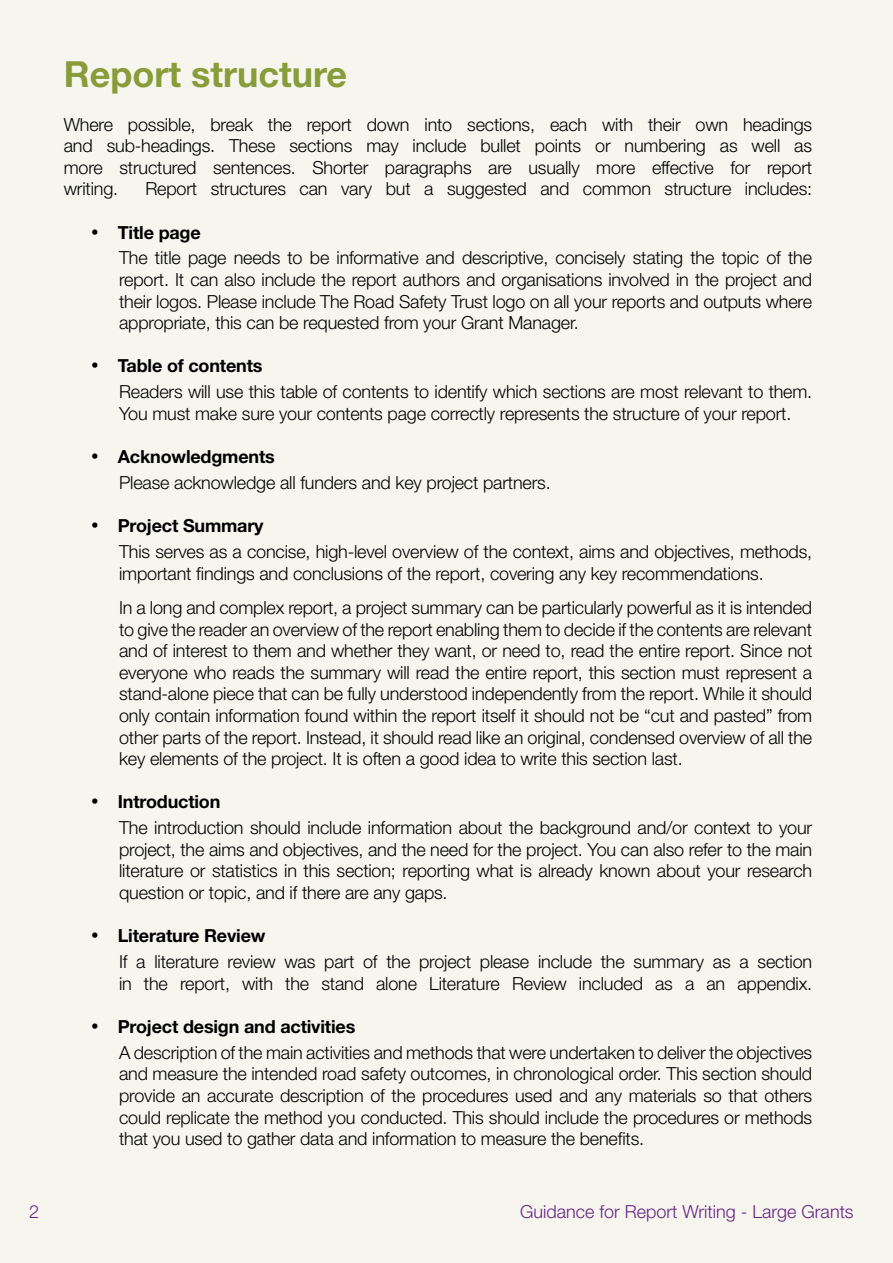
<style>
.page{position:relative;width:893px;height:1263px;background:#f6f6ef}
.page>*{position:absolute;margin:0;border:0;box-sizing:border-box;transform-origin:0 0}
.t1{font:700 36px "Helvetica Neue LT Std";color:#899c3a}
.t2{font:300 18px/21.6px "Helvetica Neue LT Std";letter-spacing:-.01em;color:#000}
.t3{font:300 18px "Helvetica Neue LT Std";color:#662383}
.s1{font-weight:700}
</style>
<div class="page">
<h1 class="t1" style="left:64px;top:52px;width:285px">Report structure</h1>
<p class="t2" style="left:64px;top:113px;width:750px;text-align:justify">Where possible, break the report down into sections, each with their own headings and sub-headings. These sections may include bullet points or numbering as well as more structured sentences. Shorter paragraphs are usually more effective for report writing.</p>
<p class="t2" style="left:145px;top:178px;width:668px">Report structures can vary but a suggested and common structure includes:</p>
<p class="t2" style="left:119px;top:219px;width:695px;line-height:25.8px;text-indent:-28px">• <span class="s1">Title page<br></span>The title page needs to be informative and descriptive, concisely stating the topic of the</p>
<p class="t2" style="left:119px;top:268px;width:695px;text-align:justify">report. It can also include the report authors and organisations involved in the project and their logos. Please include The Road Safety Trust logo on all your reports and outputs where appropriate, this can be requested from your Grant Manager.</p>
<p class="t2" style="left:119px;top:353px;width:695px;line-height:25.8px;text-indent:-28px">• <span class="s1">Table of contents<br></span>Readers will use this table of contents to identify which sections are most relevant to them.</p>
<p class="t2" style="left:119px;top:402px;width:674px">You must make sure your contents page correctly represents the structure of your report.</p>
<p class="t2" style="left:119px;top:443px;width:433px;line-height:25.8px;text-indent:-28px">• <span class="s1">Acknowledgments<br></span>Please acknowledge all funders and key project partners.</p>
<p class="t2" style="left:119px;top:512px;width:695px;line-height:25.8px;text-indent:-28px">• <span class="s1">Project Summary<br></span>This serves as a concise, high-level overview of the context, aims and objectives, methods,</p>
<p class="t2" style="left:119px;top:556px;width:695px;line-height:34.3px">important findings and conclusions of the report, covering any key recommendations.<br>In a long and complex report, a project summary can be particularly powerful as it is intended</p>
<p class="t2" style="left:119px;top:618px;width:695px;text-align:justify">to give the reader an overview of the report enabling them to decide if the contents are relevant and of interest to them and whether they want, or need to, read the entire report. Since not everyone who reads the summary will read the entire report, this section must represent a stand-alone piece that can be fully understood independently from the report. While it should only contain information found within the report itself it should not be “cut and pasted” from other parts of the report. Instead, it should read like an original, condensed overview of all the key elements of the project. It is often a good idea to write this section last.</p>
<p class="t2" style="left:119px;top:789px;width:695px;line-height:25.8px;text-indent:-28px">• <span class="s1">Introduction<br></span>The introduction should include information about the background and/or context to your</p>
<p class="t2" style="left:119px;top:838px;width:695px;text-align:justify">project, the aims and objectives, and the need for the project. You can also refer to the main literature or statistics in this section; reporting what is already known about your research question or topic, and if there are any gaps.</p>
<p class="t2" style="left:119px;top:922px;width:695px;line-height:25.8px;text-indent:-28px">• <span class="s1">Literature Review<br></span>If a literature review was part of the project please include the summary as a section</p>
<p class="t2" style="left:119px;top:972px;width:695px">in the report, with the stand alone Literature Review included as a an appendix.</p>
<p class="t2" style="left:119px;top:1013px;width:695px;line-height:25.8px;text-indent:-28px">• <span class="s1">Project design and activities<br></span>A description of the main activities and methods that were undertaken to deliver the objectives</p>
<p class="t2" style="left:119px;top:1063px;width:695px;text-align:justify">and measure the intended road safety outcomes, in chronological order. This section should provide an accurate description of the procedures used and any materials so that others could replicate the method you conducted. This should include the procedures or methods that you used to gather data and information to measure the benefits.</p>
<p class="t3" style="left:29px;top:1201px;width:12px">2</p>
<p class="t3" style="left:520px;top:1201px;width:335px">Guidance for Report Writing - Large Grants</p>
</div>
